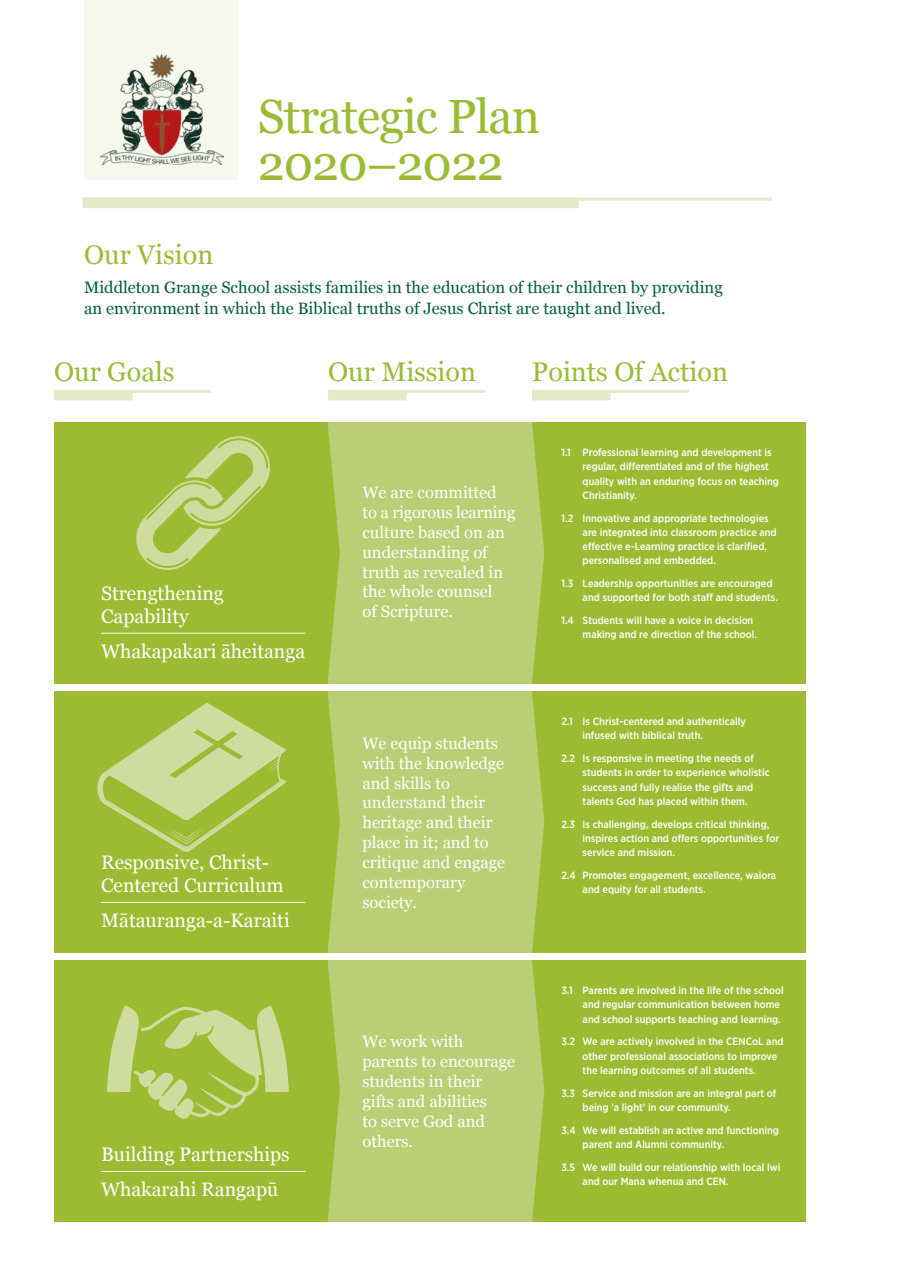
<style>
.page{position:relative;width:902px;height:1276px;background:#fff}
.page>*{position:absolute;margin:0;border:0;box-sizing:border-box;transform-origin:0 0}
.t1{font:48px/46.5px "Georgia";letter-spacing:-.02em;color:#9dbb32}
.t2{font:27px "Georgia";color:#9dbb32}
.t3{font:19.5px/23.4px "Georgia";color:#fff}
.t4{font:16.5px/19.8px "Georgia";color:#fff}
.t5{font:16.5px/21px "Georgia";color:#005e3f}
.t6{font:500 10.5px/14.2px "Gotham Narrow";color:#fff}
</style>
<div class="page">
<hr style="left:83px;top:198px;width:688px;height:3px;background:#e3eac7">
<div style="left:83px;top:198px;width:495px;height:10px;background:#e3eac7"></div>
<hr style="left:328px;top:390px;width:157px;height:3px;background:#e3eac7">
<div style="left:328px;top:390px;width:78px;height:10px;background:#e3eac7"></div>
<hr style="left:54px;top:390px;width:157px;height:3px;background:#e3eac7">
<div style="left:54px;top:390px;width:78px;height:10px;background:#e3eac7"></div>
<hr style="left:532px;top:390px;width:156px;height:3px;background:#e3eac7">
<div style="left:532px;top:390px;width:78px;height:10px;background:#e3eac7"></div>
<div style="left:84px;top:0;width:155px;height:180px;background:#f6f8ed"></div>
<img style="left:101px;top:54px;width:122px;height:111px">
<div style="left:327px;top:960px;width:205px;height:262px;background:#bcce75"></div>
<div style="left:327px;top:691px;width:205px;height:262px;background:#bcce75"></div>
<div style="left:327px;top:422px;width:205px;height:262px;background:#bcce75"></div>
<div style="left:532px;top:960px;width:273px;height:262px;background:#9dbb32"></div>
<div style="left:54px;top:960px;width:273px;height:262px;background:#9dbb32"></div>
<div style="left:532px;top:691px;width:273px;height:262px;background:#9dbb32"></div>
<div style="left:54px;top:691px;width:273px;height:262px;background:#9dbb32"></div>
<div style="left:532px;top:422px;width:273px;height:262px;background:#9dbb32"></div>
<div style="left:54px;top:422px;width:273px;height:262px;background:#9dbb32"></div>
<svg style="left:327px;top:960px;width:13px;height:262px"></svg>
<svg style="left:327px;top:691px;width:13px;height:262px"></svg>
<svg style="left:327px;top:422px;width:13px;height:262px"></svg>
<svg style="left:532px;top:962px;width:12px;height:258px"></svg>
<svg style="left:532px;top:693px;width:12px;height:258px"></svg>
<svg style="left:532px;top:424px;width:12px;height:258px"></svg>
<svg style="left:97px;top:702px;width:189px;height:150px"></svg>
<hr style="left:101px;top:902px;width:204px;height:1px;background:#fff">
<hr style="left:101px;top:633px;width:204px;height:1px;background:#fff">
<hr style="left:101px;top:1171px;width:204px;height:1px;background:#fff">
<svg style="left:107px;top:1005px;width:182px;height:113px"></svg>
<svg style="left:136px;top:436px;width:134px;height:134px"></svg>
<h1 class="t1" style="left:258px;top:91px;width:284px">Strategic Plan<br>2020–2022</h1>
<h2 class="t2" style="left:84px;top:234px;width:131px">Our Vision</h2>
<h3 class="t5" style="left:84px;top:276px;width:640px">Middleton Grange School assists families in the education of their children by providing an environment in which the Biblical truths of Jesus Christ are taught and lived.</h3>
<h2 class="t2" style="left:54px;top:352px;width:122px">Our Goals</h2>
<h2 class="t2" style="left:328px;top:352px;width:149px">Our Mission</h2>
<h2 class="t2" style="left:532px;top:352px;width:197px">Points Of Action</h2>
<h3 class="t3" style="left:101px;top:580px;width:124px">Strengthening<br>Capability</h3>
<h3 class="t3" style="left:101px;top:639px;width:206px">Whakapakari āheitanga</h3>
<h3 class="t3" style="left:101px;top:849px;width:184px">Responsive, Christ-<br>Centered Curriculum</h3>
<h3 class="t3" style="left:101px;top:908px;width:190px">Mātauranga-a-Karaiti</h3>
<h3 class="t3" style="left:101px;top:1142px;width:190px">Building Partnerships</h3>
<h3 class="t3" style="left:101px;top:1177px;width:179px">Whakarahi Rangapū</h3>
<h3 class="t4" style="left:362px;top:482px;width:155px">We are committed<br>to a rigorous learning culture based on an understanding of truth as revealed in the whole counsel<br>of Scripture.</h3>
<h3 class="t4" style="left:362px;top:733px;width:144px">We equip students with the knowledge and skills to understand their heritage and their place in it; and to critique and engage contemporary society.</h3>
<h3 class="t4" style="left:362px;top:1031px;width:154px">We work with parents to encourage students in their gifts and abilities<br>to serve God and others.</h3>
<p class="t6" style="left:582px;top:445px;width:198px;text-indent:-21px">1.1 Professional learning and development is regular, differentiated and of the highest quality with an enduring focus on teaching Christianity.</p>
<p class="t6" style="left:582px;top:510px;width:196px;text-indent:-21px">1.2 Innovative and appropriate technologies are integrated into classroom practice and effective e-Learning practice is clarified, personalised and embedded.</p>
<p class="t6" style="left:582px;top:576px;width:197px;text-indent:-21px">1.3 Leadership opportunities are encouraged and supported for both staff and students.</p>
<p class="t6" style="left:582px;top:613px;width:176px;text-indent:-21px">1.4 Students will have a voice in decision making and re direction of the school.</p>
<p class="t6" style="left:582px;top:714px;width:165px;text-indent:-21px">2.1 Is Christ-centered and authentically infused with biblical truth.</p>
<p class="t6" style="left:582px;top:751px;width:189px;text-indent:-21px">2.2 Is responsive in meeting the needs of students in order to experience wholistic success and fully realise the gifts and talents God has placed within them.</p>
<p class="t6" style="left:582px;top:816px;width:198px;text-indent:-21px">2.3 Is challenging, develops critical thinking, inspires action and offers opportunities for service and mission.</p>
<p class="t6" style="left:582px;top:868px;width:195px;text-indent:-21px">2.4 Promotes engagement, excellence, waiora and equity for all students.</p>
<p class="t6" style="left:582px;top:983px;width:203px;text-indent:-21px">3.1 Parents are involved in the life of the school and regular communication between home and school supports teaching and learning.</p>
<p class="t6" style="left:582px;top:1034px;width:202px;text-indent:-21px">3.2 We are actively involved in the CENCoL and other professional associations to improve the learning outcomes of all students.</p>
<p class="t6" style="left:582px;top:1085px;width:195px;text-indent:-21px">3.3 Service and mission are an integral part of being 'a light' in our community.</p>
<p class="t6" style="left:582px;top:1122px;width:198px;text-indent:-21px">3.4 We will establish an active and functioning parent and Alumni community.</p>
<p class="t6" style="left:582px;top:1159px;width:199px;text-indent:-21px">3.5 We will build our relationship with local lwi and our Mana whenua and CEN.</p>
</div>
